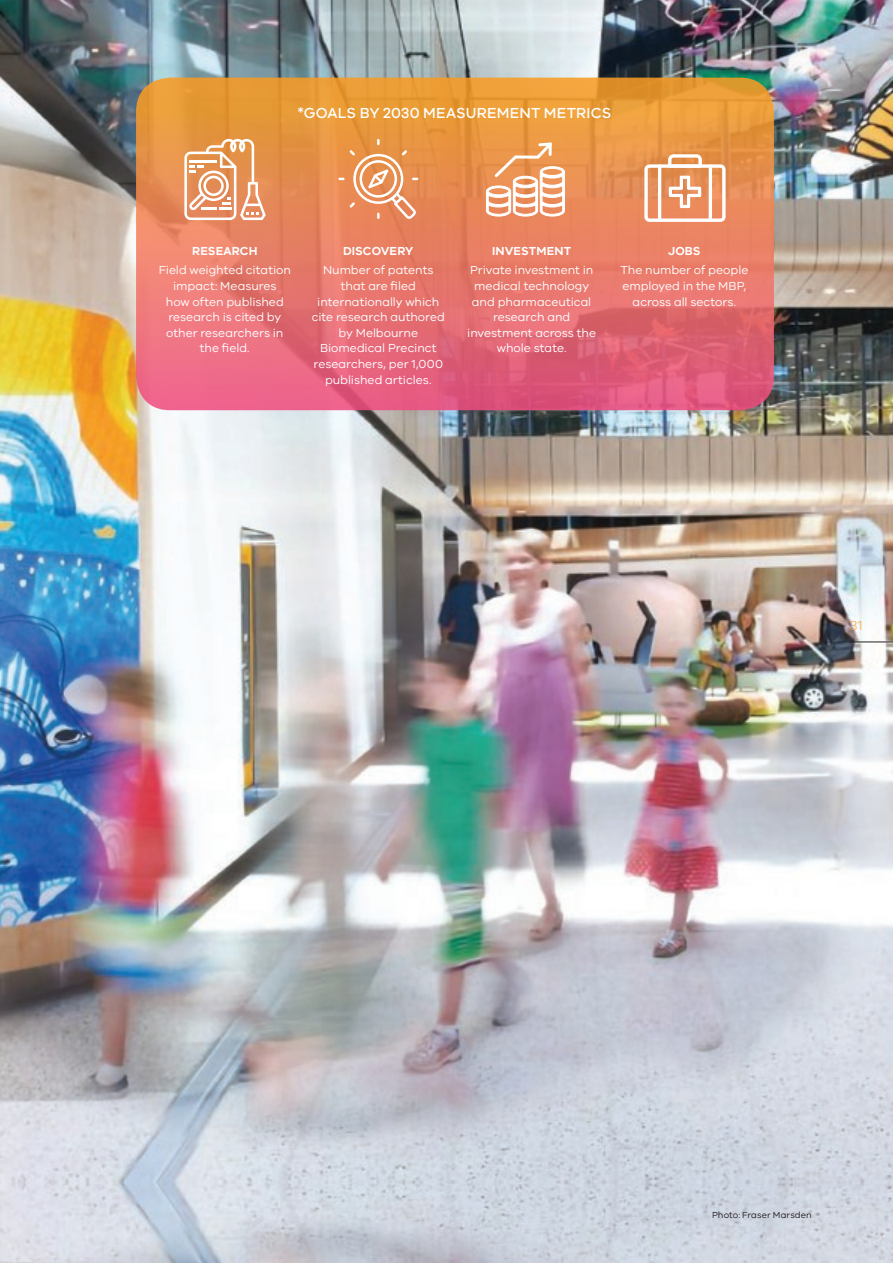
<style>
.page{position:relative;width:893px;height:1263px;background:#fff}
.page>*{position:absolute;margin:0;border:0;box-sizing:border-box;transform-origin:0 0}
.t1{font:500 15px "VIC";letter-spacing:.01em;color:#fff}
.t2{font:300 13.5px "VIC";color:#f89b24}
.t3{font:12px/15.6px "VIC";color:#fff;text-align:center}
.t4{font:600 12px "VIC";letter-spacing:.005em;color:#fff}
.t5{font:9px "VIC";letter-spacing:.01em;color:#231f20}
</style>
<div class="page">
<img style="left:0;top:0;width:893px;height:1263px">
<svg style="left:136px;top:78px;width:638px;height:332px;background:#e67c61"></svg>
<svg style="left:184px;top:139px;width:82px;height:81px"></svg>
<svg style="left:338px;top:139px;width:80px;height:80px;background:#eb9e6a"></svg>
<svg style="left:486px;top:140px;width:79px;height:77px"></svg>
<svg style="left:644px;top:154px;width:82px;height:68px"></svg>
<hr style="left:849px;top:642px;width:44px;height:1px;background:#231f20">
<p class="t1" style="left:297px;top:104px;width:315px">*GOALS BY 2030 MEASUREMENT METRICS</p>
<p class="t4" style="left:192px;top:243px;width:67px">RESEARCH</p>
<p class="t3" style="left:159px;top:262px;width:134px">Field weighted citation impact: Measures<br>how often published research is cited by other researchers in the field.</p>
<p class="t4" style="left:343px;top:243px;width:72px">DISCOVERY</p>
<p class="t3" style="left:312px;top:262px;width:135px">Number of patents that are filed internationally which cite research authored by Melbourne<br>Biomedical Precinct researchers, per 1,000 published articles.</p>
<p class="t4" style="left:492px;top:243px;width:81px">INVESTMENT</p>
<p class="t3" style="left:467px;top:262px;width:130px">Private investment in medical technology and pharmaceutical research and investment across the whole state.</p>
<p class="t4" style="left:668px;top:243px;width:34px">JOBS</p>
<p class="t3" style="left:620px;top:262px;width:129px">The number of people employed in the MBP, across all sectors.</p>
<p class="t2" style="left:849px;top:617px;width:15px">31</p>
<p class="t5" style="left:712px;top:1210px;width:101px">Photo: Fraser Marsden</p>
</div>
